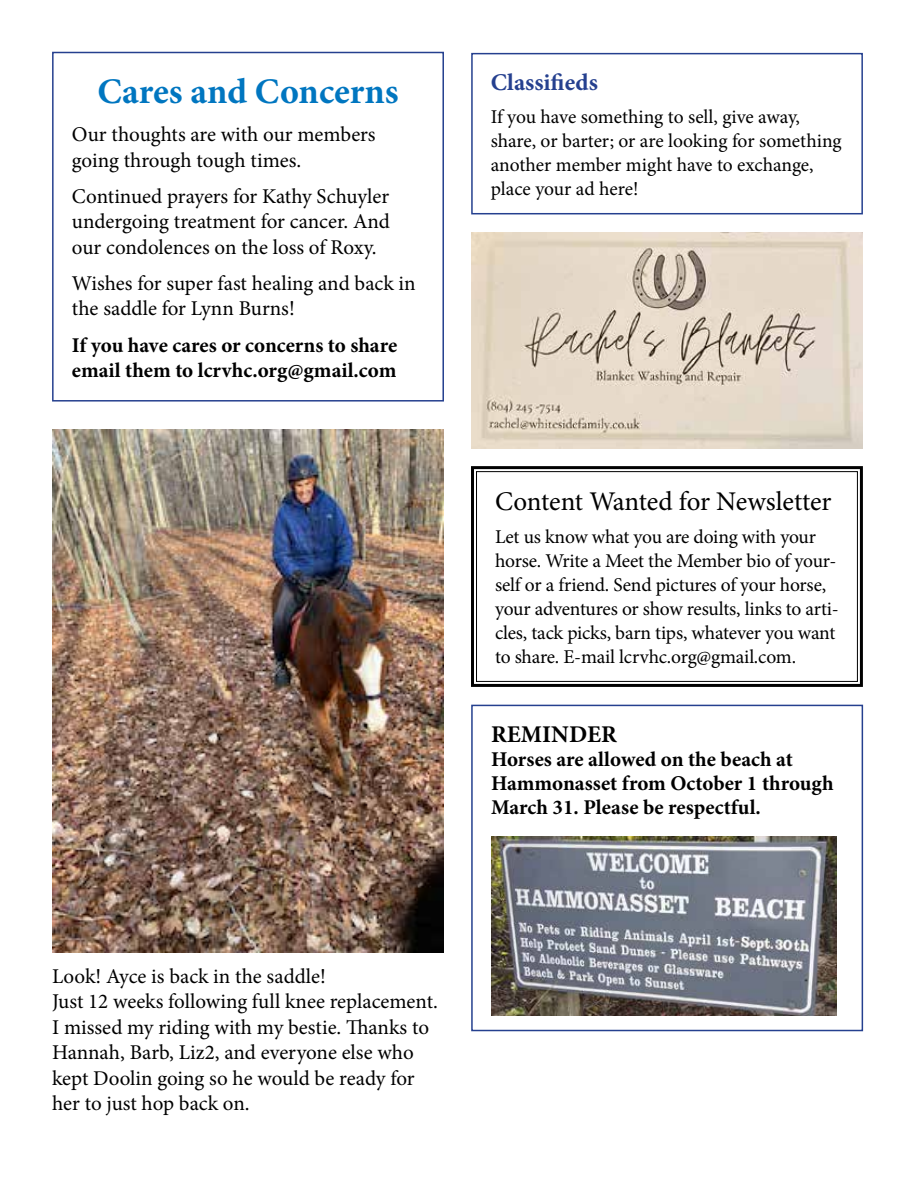
<style>
.page{position:relative;width:915px;height:1185px;background:#fff}
.page>*{position:absolute;margin:0;border:0;box-sizing:border-box;transform-origin:0 0}
.t1{font:700 36px "Minion Pro";color:#0076c0}
.t2{font:27px "Minion Pro";letter-spacing:-.005em;color:#000}
.t3{font:700 24px "Minion Pro";color:#25408f}
.t4{font:700 24px "Minion Pro";color:#000}
.t5{font:21px/25.5px "Minion Pro";color:#000}
.t6{font:700 21px/24px "Minion Pro";color:#000}
.t7{font:19.5px/24px "Minion Pro";letter-spacing:-.01em;color:#000}
</style>
<div class="page">
<div style="left:471px;top:704px;width:391px;height:326px;border:2px solid #25408f"></div>
<div style="left:471px;top:53px;width:391px;height:161px;border:2px solid #25408f"></div>
<img style="left:491px;top:836px;width:344px;height:178px">
<svg style="left:471px;top:466px;width:392px;height:221px"></svg>
<div style="left:476px;top:471px;width:381px;height:210px;border:1px solid #000"></div>
<div style="left:52px;top:52px;width:392px;height:349px;border:2px solid #25408f"></div>
<img style="left:471px;top:232px;width:391px;height:216px">
<img style="left:52px;top:429px;width:392px;height:522px">
<h1 class="t1" style="left:97px;top:66px;width:302px">Cares and Concerns</h1>
<p class="t5" style="left:72px;top:122px;width:305px">Our thoughts are with our members going through tough times.</p>
<p class="t5" style="left:72px;top:183px;width:319px;text-align:justify">Continued prayers for Kathy Schuyler undergoing treatment for cancer. And our condolences on the loss of Roxy.</p>
<p class="t5" style="left:72px;top:270px;width:345px">Wishes for super fast healing and back in the saddle for Lynn Burns!</p>
<p class="t6" style="left:72px;top:332px;width:326px;line-height:25.5px">If you have cares or concerns to share email them to lcrvhc.org@gmail.com</p>
<p class="t3" style="left:490px;top:65px;width:109px">Classifieds</p>
<p class="t7" style="left:490px;top:105px;width:352px">If you have something to sell, give away, share, or barter; or are looking for something another member might have to exchange, place your ad here!</p>
<p class="t2" style="left:495px;top:483px;width:338px">Content Wanted for Newsletter</p>
<p class="t7" style="left:495px;top:524px;width:345px">Let us know what you are doing with your horse. Write a Meet the Member bio of your&shy;self or a friend. Send pictures of your horse, your adventures or show results, links to arti&shy;cles, tack picks, barn tips, whatever you want to share. E-mail lcrvhc.org@gmail.com.</p>
<p class="t4" style="left:491px;top:717px;width:127px">REMINDER</p>
<p class="t6" style="left:491px;top:747px;width:344px">Horses are allowed on the beach at<br>Hammonasset from October 1 through<br>March 31. Please be respectful.</p>
<p class="t5" style="left:52px;top:963px;width:387px">Look! Ayce is back in the saddle!<br>Just 12 weeks following full knee replacement.<br>I missed my riding with my bestie. Thanks to Hannah, Barb, Liz2, and everyone else who kept Doolin going so he would be ready for her to just hop back on.</p>
</div>
